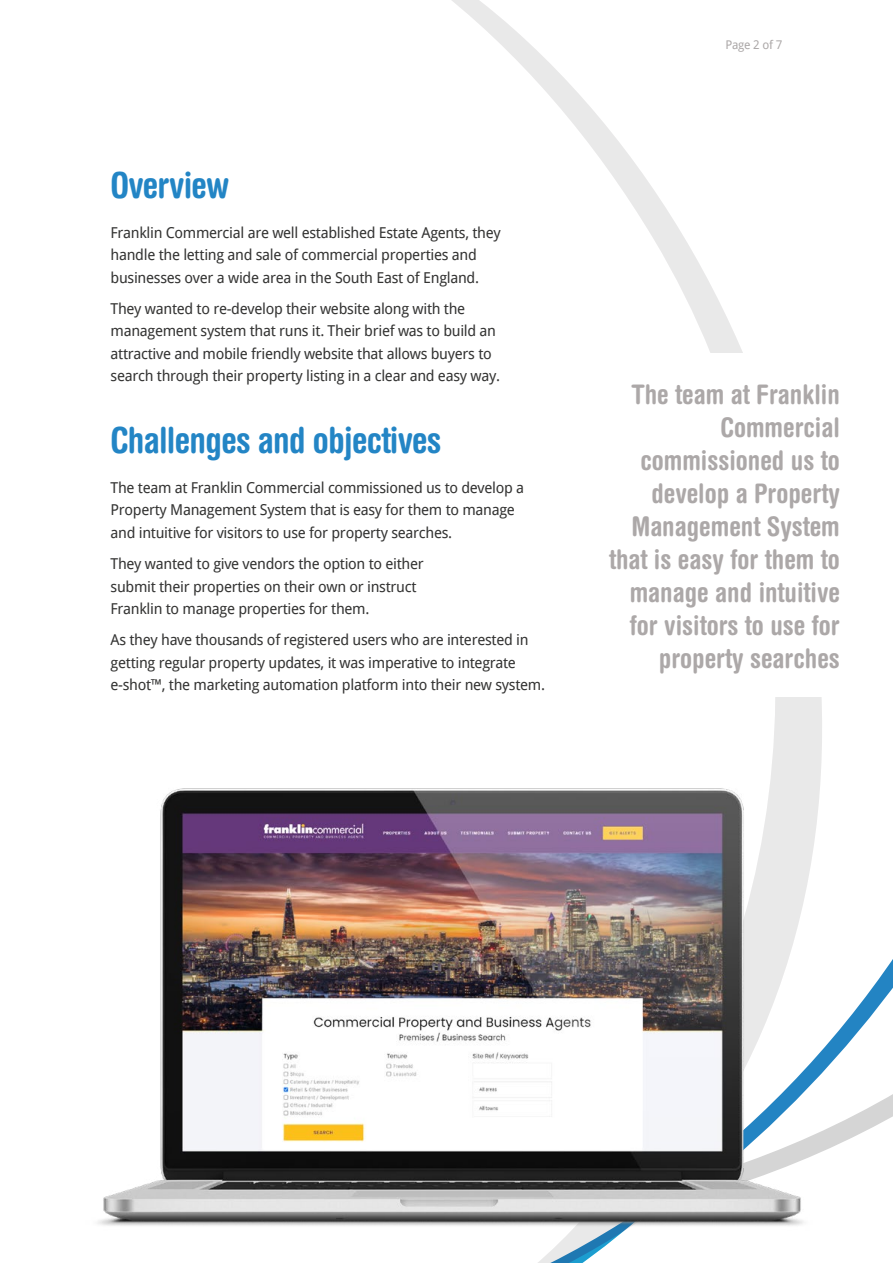
<style>
.page{position:relative;width:893px;height:1263px;background:#fff}
.page>*{position:absolute;margin:0;border:0;box-sizing:border-box;transform-origin:0 0}
.t1{font:700 condensed 36px "Helvetica Rounded";letter-spacing:-.02em;color:#2385c5}
.Alt_header_small{font:700 condensed 27px/33px "Helvetica Rounded";color:#aca8a8;text-align:right}
.body{font:15px/22.5px "Droid Sans";letter-spacing:-.02em;color:#343433}
.t2{font:12px "Droid Sans";letter-spacing:-.02em;color:#aca8a8}
</style>
<div class="page">
<svg style="left:452px;top:0;width:370px;height:733px"></svg>
<img style="left:97px;top:733px;width:762px;height:530px">
<div style="left:638px;top:353px;width:255px;height:344px;background:#fff"></div>
<h1 class="t1" style="left:111px;top:164px;width:120px">Overview</h1>
<p class="body" style="left:111px;top:221px;width:392px">Franklin Commercial are well established Estate Agents, they handle the letting and sale of commercial properties and businesses over a wide area in the South East of England.</p>
<p class="body" style="left:111px;top:297px;width:391px">They wanted to re-develop their website along with the management system that runs it. Their brief was to build an attractive and mobile friendly website that allows buyers to search through their property listing in a clear and easy way.</p>
<h1 class="t1" style="left:111px;top:419px;width:332px">Challenges and objectives</h1>
<p class="body" style="left:111px;top:476px;width:415px">The team at Franklin Commercial commissioned us to develop a<br>Property Management System that is easy for them to manage and intuitive for visitors to use for property searches.</p>
<p class="body" style="left:111px;top:552px;width:315px">They wanted to give vendors the option to either submit their properties on their own or instruct<br>Franklin to manage properties for them.</p>
<p class="body" style="left:111px;top:628px;width:436px">As they have thousands of registered users who are interested in getting regular property updates, it was imperative to integrate e-shot™, the marketing automation platform into their new system.</p>
<p class="t2" style="left:725px;top:36px;width:58px">Page 2 of 7</p>
<p class="Alt_header_small" style="left:609px;top:377px;width:232px">The team at Franklin<br>Commercial commissioned us to develop a Property<br>Management System that is easy for them to manage and intuitive for visitors to use for property searches</p>
</div>
